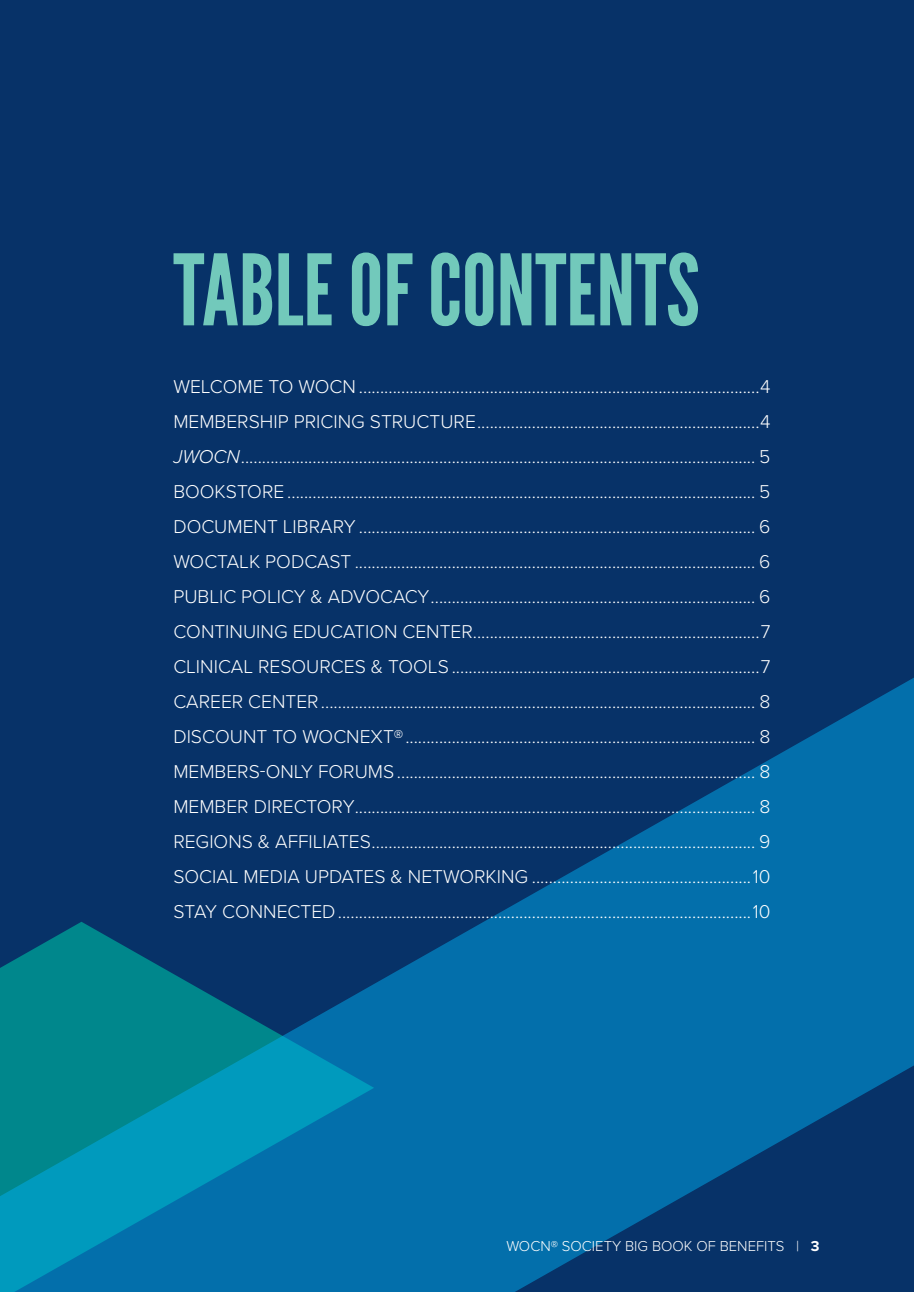
<style>
.page{position:relative;width:914px;height:1292px;background:#073268}
.page>*{position:absolute;margin:0;border:0;box-sizing:border-box;transform-origin:0 0}
.t1{font:98px "League Gothic";color:#72c9bb}
.t2{font:300 19.25px "Proxima Nova";color:#fff}
.t3{font:300 14.88px "Proxima Nova";color:#fff}
.s1{font-style:italic}
.s2{font-weight:700}
</style>
<div class="page">
<svg style="left:0;top:678px;width:914px;height:614px"></svg>
<p class="t1" style="left:173px;top:232px;width:528px">TABLE OF CONTENTS</p>
<p class="t2" style="left:173px;top:372px;width:598px">WELCOME TO WOCN...............................................................................................4</p>
<p class="t2" style="left:173px;top:407px;width:598px">MEMBERSHIP PRICING STRUCTURE...................................................................4</p>
<p class="t2" style="left:173px;top:442px;width:598px"><span class="s1">JWOCN</span>.......................................................................................................................... 5</p>
<p class="t2" style="left:173px;top:477px;width:598px">BOOKSTORE ............................................................................................................... 5</p>
<p class="t2" style="left:173px;top:512px;width:598px">DOCUMENT LIBRARY .............................................................................................. 6</p>
<p class="t2" style="left:173px;top:547px;width:598px">WOCTALK PODCAST ............................................................................................... 6</p>
<p class="t2" style="left:173px;top:582px;width:598px">PUBLIC POLICY &amp; ADVOCACY............................................................................. 6</p>
<p class="t2" style="left:173px;top:617px;width:598px">CONTINUING EDUCATION CENTER....................................................................7</p>
<p class="t2" style="left:173px;top:652px;width:598px">CLINICAL RESOURCES &amp; TOOLS .........................................................................7</p>
<p class="t2" style="left:173px;top:687px;width:598px">CAREER CENTER....................................................................................................... 8</p>
<p class="t2" style="left:173px;top:722px;width:598px">DISCOUNT TO WOCNEXT®................................................................................... 8</p>
<p class="t2" style="left:173px;top:757px;width:598px">MEMBERS-ONLY FORUMS..................................................................................... 8</p>
<p class="t2" style="left:173px;top:792px;width:598px">MEMBER DIRECTORY............................................................................................... 8</p>
<p class="t2" style="left:173px;top:827px;width:598px">REGIONS &amp; AFFILIATES........................................................................................... 9</p>
<p class="t2" style="left:173px;top:862px;width:598px">SOCIAL MEDIA UPDATES &amp; NETWORKING ....................................................10</p>
<p class="t2" style="left:173px;top:897px;width:598px">STAY CONNECTED..................................................................................................10</p>
<p class="t3" style="left:506px;top:1234px;width:314px">WOCN® SOCIETY BIG BOOK OF BENEFITS | <span class="s2">3</span></p>
</div>
